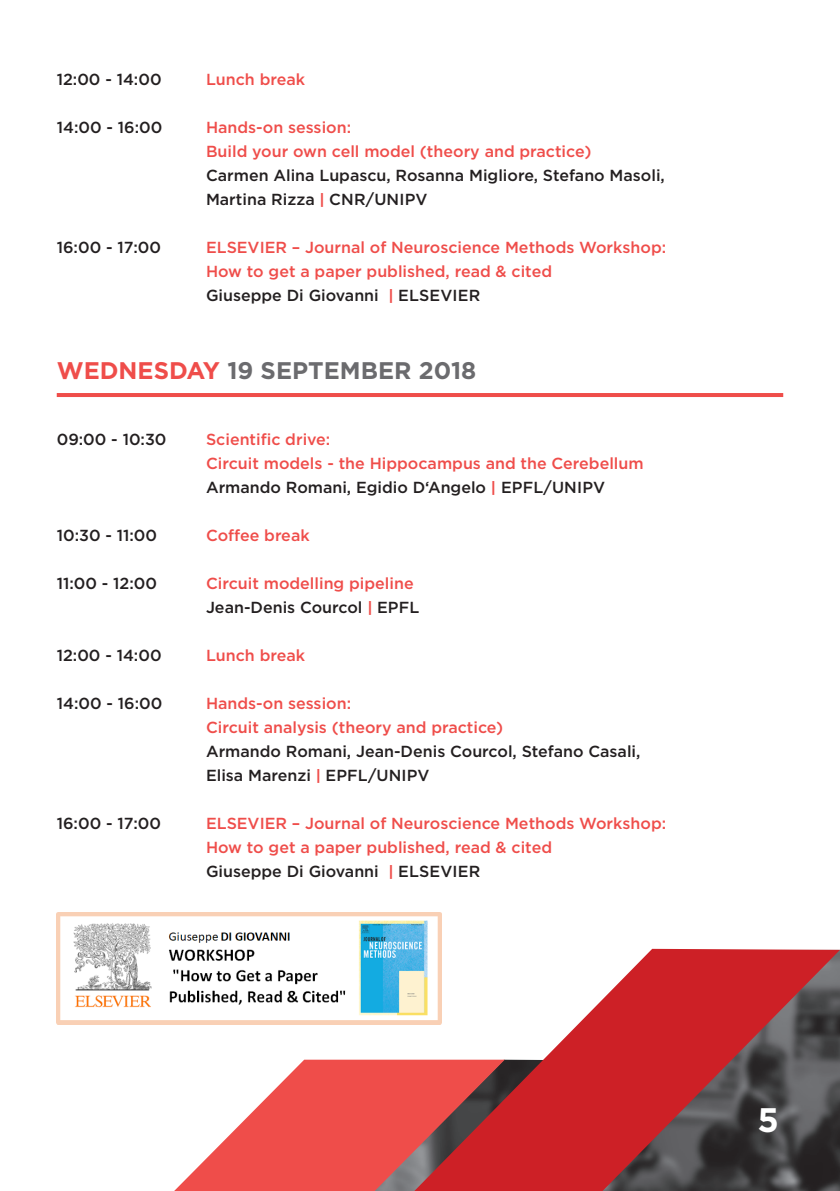
<style>
.page{position:relative;width:840px;height:1191px;background:#fff}
.page>*{position:absolute;margin:0;border:0;box-sizing:border-box;transform-origin:0 0}
.t1{font:700 34px "Gotham";color:#fff}
.Day{font:700 24px "Gotham";color:#6b6b6e}
.Lecture{font:500 16px "Gotham";color:#ef4d4a}
.Speaker{font:500 16px "Gotham";color:#231f20}
.Time{font:500 16px "Gotham";color:#231f20}
.s1{font-weight:700;font-size:15px;color:#ef4d4a}
.s2{color:#ef4d4a}
</style>
<div class="page">
<svg style="left:174px;top:1059px;width:240px;height:132px;fill:#ef4d4a"></svg>
<svg style="left:414px;top:948px;width:425px;height:243px"></svg>
<hr style="left:57px;top:393px;width:725px;height:4px;background:#ef4d4a">
<img style="left:57px;top:912px;width:384px;height:112px">
<p class="Speaker" style="left:57px;top:69px;width:106px">12:00 - 14:00</p>
<p class="Speaker" style="left:57px;top:117px;width:107px">14:00 - 16:00</p>
<p class="Speaker" style="left:57px;top:237px;width:106px">16:00 - 17:00</p>
<p class="Lecture" style="left:206px;top:69px;width:101px">Lunch break</p>
<p class="Lecture" style="left:206px;top:117px;width:147px">Hands-on session:</p>
<p class="Lecture" style="left:206px;top:141px;width:386px">Build your own cell model (theory and practice)</p>
<p class="Speaker" style="left:206px;top:165px;width:460px">Carmen Alina Lupascu, Rosanna Migliore, Stefano Masoli,</p>
<p class="Speaker" style="left:206px;top:189px;width:223px">Martina Rizza <span class="s1">|</span> CNR/UNIPV</p>
<p class="Lecture" style="left:206px;top:237px;width:461px">ELSEVIER – Journal of Neuroscience Methods Workshop:</p>
<p class="Lecture" style="left:206px;top:261px;width:347px">How to get a paper published, read &amp; cited</p>
<p class="Speaker" style="left:206px;top:285px;width:276px">Giuseppe Di Giovanni <span class="s1">|</span> ELSEVIER</p>
<p class="Day" style="left:57px;top:355px;width:421px"><span class="s2">WEDNESDAY</span> 19 SEPTEMBER 2018</p>
<p class="Time" style="left:57px;top:429px;width:111px">09:00 - 10:30</p>
<p class="Speaker" style="left:57px;top:525px;width:102px">10:30 - 11:00</p>
<p class="Speaker" style="left:57px;top:573px;width:102px">11:00 - 12:00</p>
<p class="Speaker" style="left:57px;top:645px;width:106px">12:00 - 14:00</p>
<p class="Speaker" style="left:57px;top:693px;width:107px">14:00 - 16:00</p>
<p class="Speaker" style="left:57px;top:813px;width:106px">16:00 - 17:00</p>
<p class="Lecture" style="left:206px;top:429px;width:126px">Scientific drive:</p>
<p class="Lecture" style="left:206px;top:453px;width:439px">Circuit models - the Hippocampus and the Cerebellum</p>
<p class="Speaker" style="left:206px;top:477px;width:400px">Armando Romani, Egidio D‘Angelo <span class="s1">|</span> EPFL/UNIPV</p>
<p class="Lecture" style="left:206px;top:525px;width:105px">Coffee break</p>
<p class="Lecture" style="left:206px;top:573px;width:209px">Circuit modelling pipeline</p>
<p class="Speaker" style="left:206px;top:597px;width:215px">Jean-Denis Courcol <span class="s1">|</span> EPFL</p>
<p class="Lecture" style="left:206px;top:645px;width:101px">Lunch break</p>
<p class="Lecture" style="left:206px;top:693px;width:147px">Hands-on session:</p>
<p class="Lecture" style="left:206px;top:717px;width:298px">Circuit analysis (theory and practice)</p>
<p class="Speaker" style="left:206px;top:741px;width:435px">Armando Romani, Jean-Denis Courcol, Stefano Casali,</p>
<p class="Speaker" style="left:206px;top:765px;width:225px">Elisa Marenzi <span class="s1">|</span> EPFL/UNIPV</p>
<p class="Lecture" style="left:206px;top:813px;width:461px">ELSEVIER – Journal of Neuroscience Methods Workshop:</p>
<p class="Lecture" style="left:206px;top:837px;width:347px">How to get a paper published, read &amp; cited</p>
<p class="Speaker" style="left:206px;top:861px;width:276px">Giuseppe Di Giovanni <span class="s1">|</span> ELSEVIER</p>
<p class="t1" style="left:757px;top:1097px;width:23px">5</p>
</div>
